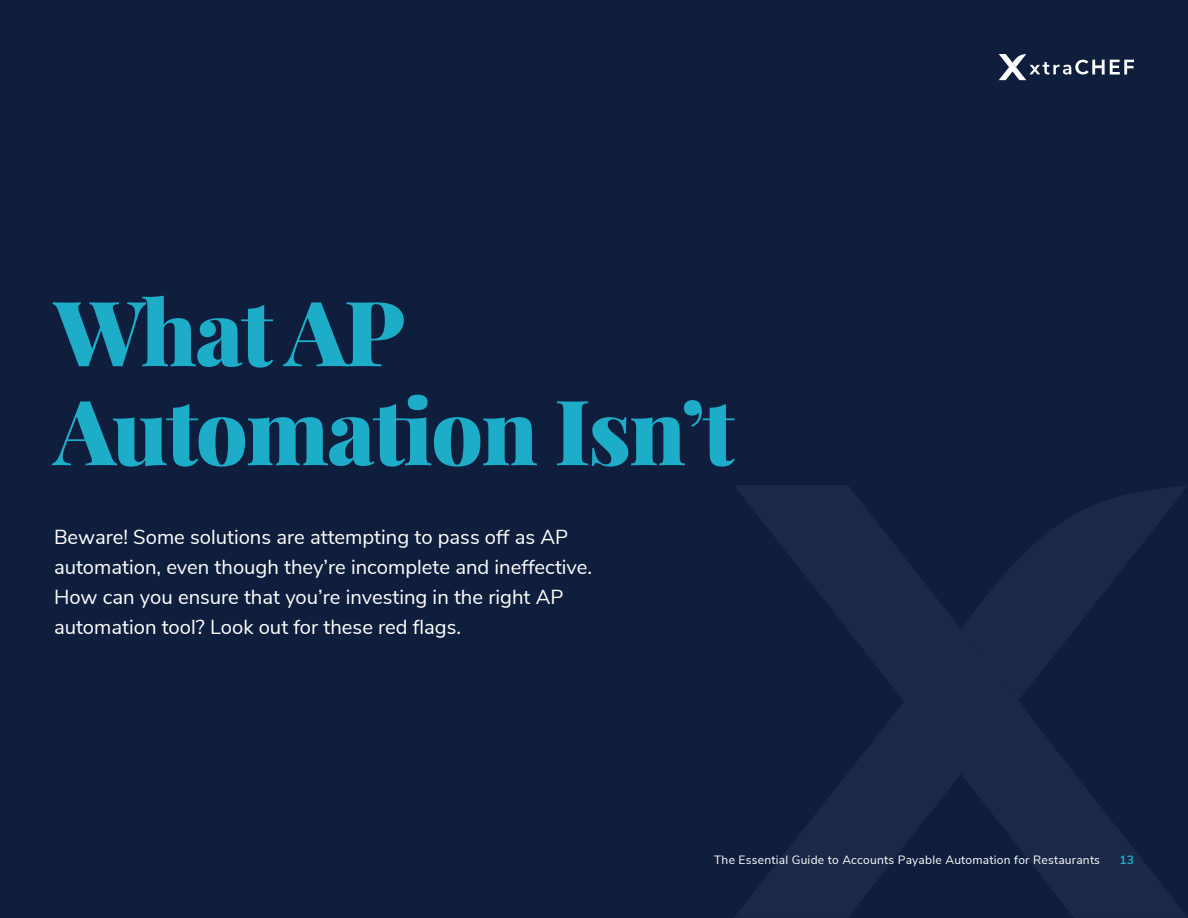
<style>
.page{position:relative;width:1188px;height:918px;background:#101e3e}
.page>*{position:absolute;margin:0;border:0;box-sizing:border-box;transform-origin:0 0}
.t1{font:90.45px/99px "Playfair Display";letter-spacing:-.02em;color:#1eadc8}
.t2{font:20.25px/30px "Nunito Sans";color:#fff}
.t3{font:12px "Nunito Sans";letter-spacing:.02em;color:#fff}
.t4{font:700 12px "Nunito Sans";color:#1eadc8}
</style>
<div class="page">
<svg style="left:736px;top:486px;width:450px;height:432px"></svg>
<svg style="left:999px;top:54px;width:135px;height:26px"></svg>
<h1 class="t1" style="left:54px;top:275px;width:682px">What AP<br>Automation Isn’t</h1>
<p class="t2" style="left:54px;top:520px;width:540px">Beware! Some solutions are attempting to pass off as AP automation, even though they’re incomplete and ineffective.<br>How can you ensure that you’re investing in the right AP automation tool? Look out for these red flags.</p>
<p class="t3" style="left:714px;top:851px;width:387px">The Essential Guide to Accounts Payable Automation for Restaurants</p>
<p class="t4" style="left:1119px;top:851px;width:16px">13</p>
</div>
